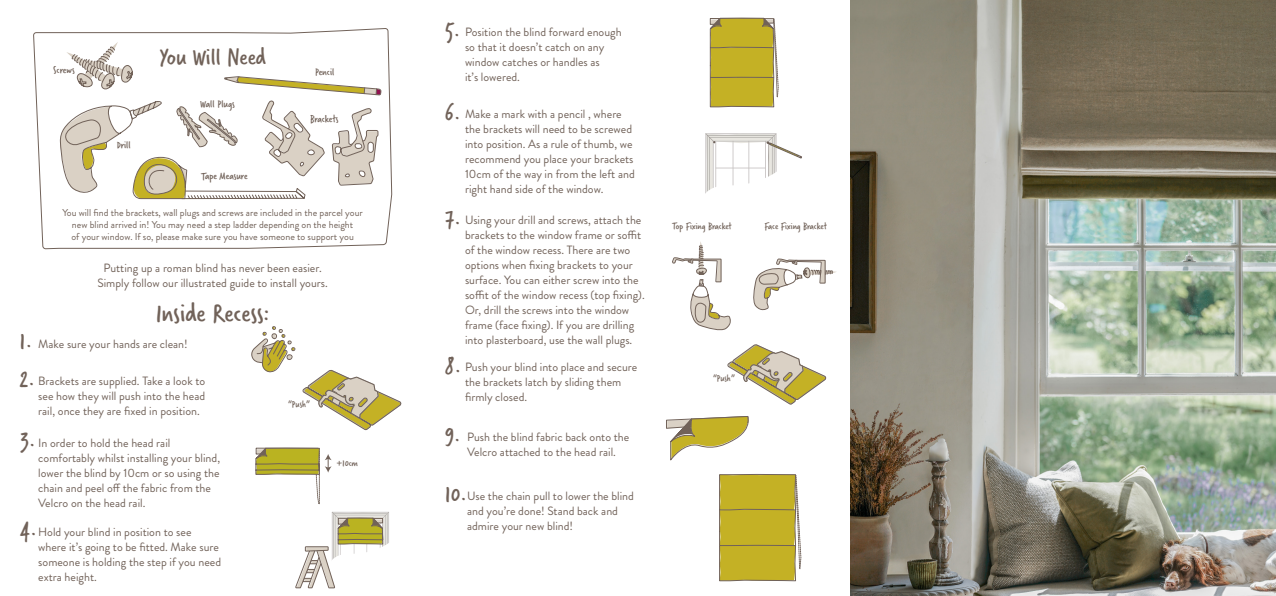
<style>
.page{position:relative;width:1276px;height:596px;background:#fff}
.page>*{position:absolute;margin:0;border:0;box-sizing:border-box;transform-origin:0 0}
.t1{font:28px "Verveine";color:#716259}
.t2{font:25.2px "Verveine";color:#716259}
.t3{font:25px "Verveine";color:#716259}
.t4{font:12px/15px "Brandon Grotesque";color:#716259}
.t5{font:11px "Verveine";color:#716259}
.t6{font:10px/12px "Brandon Grotesque";color:#716259;text-align:center}
.t7{font:10px "Verveine";color:#716259}
</style>
<div class="page">
<svg style="left:33px;top:28px;width:360px;height:222px"></svg>
<img style="left:850px;top:0;width:426px;height:595px">
<svg style="left:57px;top:28px;width:324px;height:186px"></svg>
<svg style="left:666px;top:344px;width:161px;height:116px"></svg>
<svg style="left:252px;top:326px;width:43px;height:46px"></svg>
<svg style="left:302px;top:370px;width:100px;height:61px"></svg>
<svg style="left:672px;top:133px;width:165px;height:198px"></svg>
<svg style="left:719px;top:474px;width:82px;height:107px;background:#bfad33"></svg>
<svg style="left:709px;top:18px;width:70px;height:89px;background:#c0af3b"></svg>
<svg style="left:255px;top:447px;width:134px;height:142px"></svg>
<p class="t5" style="left:53px;top:62px;width:23px">Screws</p>
<p class="t5" style="left:117px;top:137px;width:15px">Drill</p>
<p class="t2" style="left:159px;top:40px;width:109px">You Will Need</p>
<p class="t5" style="left:200px;top:96px;width:36px">Wall Plugs</p>
<p class="t5" style="left:201px;top:169px;width:48px;rotate:-1deg">Tape Measure</p>
<p class="t5" style="left:315px;top:65px;width:21px">Pencil</p>
<p class="t5" style="left:310px;top:112px;width:30px">Brackets</p>
<p class="t6" style="left:62px;top:206px;width:302px">You will find the brackets, wall plugs and screws are included in the parcel your new blind arrived in! You may need a step ladder depending on the height<br>of your window. If so, please make sure you have someone to support you</p>
<p class="t4" style="left:97px;top:260px;width:232px;text-align:center">Putting up a roman blind has never been easier.<br>Simply follow our illustrated guide to install yours.</p>
<p class="t1" style="left:156px;top:293px;width:114px">Inside Recess:</p>
<p class="t3" style="left:20px;top:323px;width:14px">1.</p>
<p class="t3" style="left:20px;top:361px;width:17px">2.</p>
<p class="t4" style="left:38px;top:336px;width:151px">Make sure your hands are clean!</p>
<p class="t4" style="left:38px;top:373px;width:169px;text-align:justify">Brackets are supplied. Take a look to see how they will push into the head rail, once they are fixed in position.</p>
<p class="t4" style="left:38px;top:435px;width:183px">In order to hold the head rail comfortably whilst installing your blind,</p>
<p class="t4" style="left:38px;top:465px;width:183px">lower the blind by 10cm or so using the chain and peel off the fabric from the<br>Velcro on the head rail.</p>
<p class="t4" style="left:38px;top:523px;width:184px">Hold your blind in position to see where it’s going to be fitted. Make sure someone is holding the step if you need extra height.</p>
<p class="t3" style="left:21px;top:422px;width:17px">3.</p>
<p class="t3" style="left:21px;top:511px;width:18px">4.</p>
<p class="t7" style="left:288px;top:397px;width:23px">“Push”</p>
<p class="t7" style="left:336px;top:456px;width:23px">+10cm</p>
<p class="t3" style="left:445px;top:13px;width:17px">5.</p>
<p class="t4" style="left:465px;top:24px;width:158px">Position the blind forward enough so that it doesn’t catch on any window catches or handles as<br>it’s lowered.</p>
<p class="t3" style="left:445px;top:95px;width:17px">6.</p>
<p class="t4" style="left:465px;top:106px;width:171px">Make a mark with a pencil , where the brackets will need to be screwed into position. As a rule of thumb, we recommend you place your brackets 10cm of the way in from the left and right hand side of the window.</p>
<p class="t3" style="left:445px;top:200px;width:18px">7.</p>
<p class="t4" style="left:465px;top:212px;width:181px">Using your drill and screws, attach the brackets to the window frame or soffit of the window recess. There are two options when fixing brackets to your surface. You can either screw into the soffit of the window recess (top fixing).<br>Or, drill the screws into the window frame (face fixing). If you are drilling into plasterboard, use the wall plugs.</p>
<p class="t3" style="left:445px;top:348px;width:18px">8.</p>
<p class="t4" style="left:465px;top:359px;width:174px">Push your blind into place and secure the brackets latch by sliding them firmly closed.</p>
<p class="t3" style="left:445px;top:418px;width:17px">9.</p>
<p class="t4" style="left:467px;top:429px;width:164px">Push the blind fabric back onto the<br>Velcro attached to the head rail.</p>
<p class="t3" style="left:445px;top:477px;width:23px">10.</p>
<p class="t4" style="left:467px;top:488px;width:168px">Use the chain pull to lower the blind and you’re done! Stand back and admire your new blind!</p>
<p class="t7" style="left:672px;top:219px;width:61px">Top Fixing Bracket</p>
<p class="t7" style="left:764px;top:219px;width:64px">Face Fixing Bracket</p>
<p class="t7" style="left:713px;top:371px;width:23px">“Push”</p>
</div>
